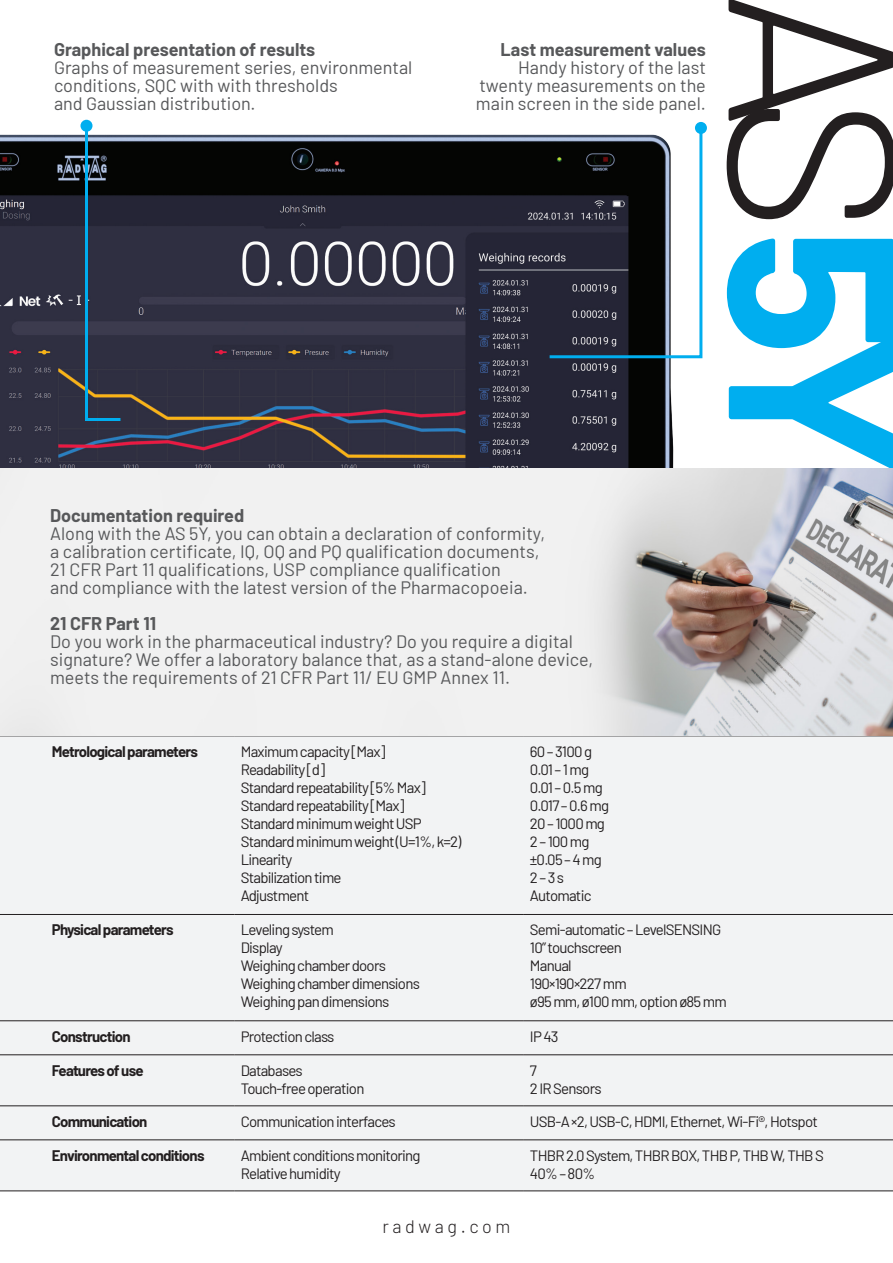
<style>
.page{position:relative;width:893px;height:1263px;background:#fff}
.page>*{position:absolute;margin:0;border:0;box-sizing:border-box;transform-origin:0 0}
.t1{font:300 236.4px "Barlow";color:#231f20}
.t2{font:18px/18px "Barlow";color:#57585a}
.t3{font:700 18px "Barlow";color:#57585a}
.t4{font:300 18px "Barlow";color:#231f20}
.t5{font:15px/18px "Barlow";letter-spacing:-.05em;color:#231f20}
.t6{font:700 15px "Barlow";letter-spacing:-.05em;color:#231f20}
.s1{font-weight:700}
.s2{font-weight:700;color:#00aeef}
</style>
<div class="page">
<img style="left:0;top:134px;width:674px;height:334px">
<div style="left:0;top:736px;width:893px;height:455px;background:#f2f3f4"></div>
<hr style="left:0;top:736px;width:235px;height:1px;background:#231f20">
<hr style="left:235px;top:736px;width:289px;height:1px;background:#231f20">
<hr style="left:524px;top:736px;width:369px;height:1px;background:#231f20">
<hr style="left:0;top:914px;width:235px;height:1px;background:#231f20">
<hr style="left:235px;top:914px;width:289px;height:1px;background:#231f20">
<hr style="left:524px;top:914px;width:369px;height:1px;background:#231f20">
<hr style="left:0;top:1020px;width:235px;height:1px;background:#231f20">
<hr style="left:235px;top:1020px;width:289px;height:1px;background:#231f20">
<hr style="left:524px;top:1020px;width:369px;height:1px;background:#231f20">
<hr style="left:0;top:1054px;width:235px;height:1px;background:#231f20">
<hr style="left:235px;top:1054px;width:289px;height:1px;background:#231f20">
<hr style="left:524px;top:1054px;width:369px;height:1px;background:#231f20">
<hr style="left:0;top:1105px;width:235px;height:1px;background:#231f20">
<hr style="left:235px;top:1105px;width:289px;height:1px;background:#231f20">
<hr style="left:524px;top:1105px;width:369px;height:1px;background:#231f20">
<hr style="left:0;top:1139px;width:235px;height:1px;background:#231f20">
<hr style="left:235px;top:1139px;width:289px;height:1px;background:#231f20">
<hr style="left:524px;top:1139px;width:369px;height:1px;background:#231f20">
<hr style="left:0;top:1190px;width:235px;height:1px;background:#231f20">
<hr style="left:235px;top:1190px;width:289px;height:1px;background:#231f20">
<hr style="left:524px;top:1190px;width:369px;height:1px;background:#231f20">
<img style="left:0;top:468px;width:893px;height:268px">
<svg style="left:83px;top:123px;width:40px;height:299px"></svg>
<div style="left:80px;top:120px;width:12px;height:12px;background:#00aeef;border-radius:50%"></div>
<svg style="left:547px;top:125px;width:157px;height:235px"></svg>
<div style="left:695px;top:122px;width:12px;height:12px;background:#00aeef;border-radius:50%"></div>
<p class="t3" style="left:54px;top:36px;width:263px">Graphical presentation of results</p>
<p class="t2" style="left:54px;top:57px;width:360px">Graphs of measurement series, environmental conditions, SQC with with thresholds<br>and Gaussian distribution.</p>
<p class="t3" style="left:501px;top:36px;width:207px">Last measurement values</p>
<p class="t2" style="left:518px;top:57px;width:189px">Handy history of the last</p>
<p class="t2" style="left:479px;top:75px;width:228px">twenty measurements on the</p>
<p class="t2" style="left:476px;top:93px;width:231px">main screen in the side panel.</p>
<p class="t3" style="left:50px;top:502px;width:196px">Documentation required</p>
<p class="t2" style="left:50px;top:523px;width:496px">Along with the AS 5Y, you can obtain a declaration of conformity, a calibration certificate, IQ, OQ and PQ qualification documents, 21 CFR Part 11 qualifications, USP compliance qualification<br>and compliance with the latest version of the Pharmacopoeia.</p>
<p class="t2" style="left:50px;top:613px;width:544px"><span class="s1">21 CFR Part 11<br></span>Do you work in the pharmaceutical industry? Do you require a digital signature? We offer a laboratory balance that, as a stand-alone device, meets the requirements of 21 CFR Part 11/ EU GMP Annex 11.</p>
<p class="t1" style="left:983px;top:-10px;width:487px;rotate:90deg">AS<span class="s2">5Y</span></p>
<p class="t6" style="left:52px;top:740px;width:148px">Metrological parameters</p>
<p class="t5" style="left:241px;top:741px;width:146px">Maximum capacity [Max]</p>
<p class="t5" style="left:241px;top:759px;width:86px">Readability [d]</p>
<p class="t5" style="left:241px;top:777px;width:187px">Standard repeatability [5% Max]</p>
<p class="t5" style="left:241px;top:795px;width:165px">Standard repeatability [Max]</p>
<p class="t5" style="left:241px;top:813px;width:183px">Standard minimum weight USP</p>
<p class="t5" style="left:241px;top:831px;width:222px">Standard minimum weight (U=1%, k=2)</p>
<p class="t5" style="left:241px;top:849px;width:53px">Linearity</p>
<p class="t5" style="left:241px;top:867px;width:102px">Stabilization time</p>
<p class="t5" style="left:241px;top:885px;width:70px">Adjustment</p>
<p class="t5" style="left:530px;top:741px;width:64px">60 – 3100 g</p>
<p class="t5" style="left:530px;top:759px;width:61px">0.01 – 1 mg</p>
<p class="t5" style="left:530px;top:777px;width:74px">0.01 – 0.5 mg</p>
<p class="t5" style="left:530px;top:795px;width:81px">0.017 – 0.6 mg</p>
<p class="t5" style="left:530px;top:813px;width:77px">20 – 1000 mg</p>
<p class="t5" style="left:530px;top:831px;width:74px">2 – 100 mg ±0.05 – 4 mg</p>
<p class="t5" style="left:530px;top:867px;width:36px">2 – 3 s</p>
<p class="t5" style="left:530px;top:885px;width:63px">Automatic</p>
<p class="t6" style="left:52px;top:919px;width:123px">Physical parameters</p>
<p class="t5" style="left:241px;top:920px;width:95px">Leveling system</p>
<p class="t5" style="left:241px;top:938px;width:44px">Display</p>
<p class="t5" style="left:241px;top:956px;width:147px">Weighing chamber doors</p>
<p class="t5" style="left:241px;top:974px;width:181px">Weighing chamber dimensions</p>
<p class="t5" style="left:241px;top:992px;width:150px">Weighing pan dimensions</p>
<p class="t5" style="left:530px;top:920px;width:193px">Semi-automatic – LevelSENSING</p>
<p class="t5" style="left:530px;top:938px;width:94px">10” touchscreen</p>
<p class="t5" style="left:530px;top:956px;width:43px">Manual</p>
<p class="t5" style="left:530px;top:974px;width:98px">190×190×227 mm</p>
<p class="t5" style="left:530px;top:992px;width:198px">ø95 mm, ø100 mm, option ø85 mm</p>
<p class="t6" style="left:52px;top:1025px;width:80px">Construction</p>
<p class="t5" style="left:241px;top:1026px;width:95px">Protection class</p>
<p class="t5" style="left:530px;top:1026px;width:30px">IP 43</p>
<p class="t6" style="left:52px;top:1059px;width:93px">Features of use</p>
<p class="t5" style="left:241px;top:1060px;width:64px">Databases</p>
<p class="t5" style="left:241px;top:1078px;width:125px">Touch-free operation</p>
<p class="t5" style="left:530px;top:1060px;width:9px">7</p>
<p class="t5" style="left:530px;top:1078px;width:73px">2 IR Sensors</p>
<p class="t6" style="left:52px;top:1110px;width:97px">Communication</p>
<p class="t5" style="left:241px;top:1111px;width:157px">Communication interfaces</p>
<p class="t5" style="left:530px;top:1111px;width:289px">USB-A ×2, USB-C, HDMI, Ethernet, Wi-Fi®, Hotspot</p>
<p class="t6" style="left:52px;top:1144px;width:154px">Environmental conditions</p>
<p class="t5" style="left:241px;top:1145px;width:181px">Ambient conditions monitoring</p>
<p class="t5" style="left:241px;top:1163px;width:102px">Relative humidity</p>
<p class="t5" style="left:530px;top:1145px;width:296px">THBR 2.0 System, THBR BOX, THB P, THB W, THB S</p>
<p class="t5" style="left:530px;top:1163px;width:67px">40% – 80%</p>
<p class="t4" style="left:382px;top:1213px;width:129px">r a d w a g . c o m</p>
</div>
